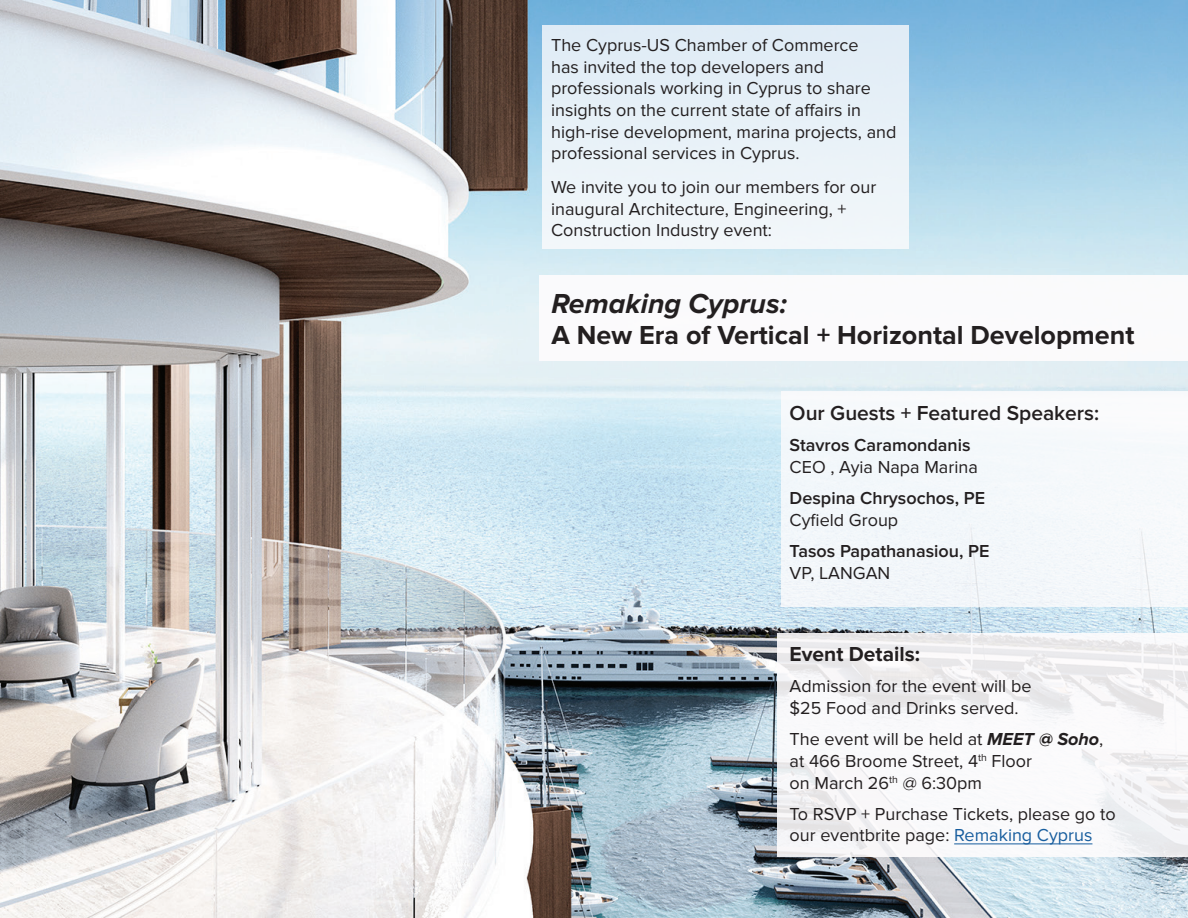
<style>
.page{position:relative;width:1188px;height:918px;background:#fff}
.page>*{position:absolute;margin:0;border:0;box-sizing:border-box;transform-origin:0 0}
.t1{font:italic 700 28.5px "Proxima Nova";color:#231f20}
.t2{font:700 27px "Proxima Nova";color:#231f20}
.t3{font:600 21px "Proxima Nova";color:#231f20}
.t4{font:700 21px "Proxima Nova";color:#231f20}
.t5{font:18px/21.6px "Proxima Nova";color:#231f20}
.t6{font:600 18px "Proxima Nova";color:#231f20}
.s1{font-weight:700;font-style:italic}
.s2{color:#175d9e}
</style>
<div class="page">
<img style="left:0;top:0;width:1188px;height:918px">
<div style="left:543px;top:25px;width:366px;height:224px;background:#e8f1f8"></div>
<div style="left:539px;top:275px;width:649px;height:86px;background:#fefcfd"></div>
<div style="left:781px;top:392px;width:407px;height:215px;background:#f4f8fb"></div>
<svg style="left:778px;top:633px;width:410px;height:224px"></svg>
<hr style="left:954px;top:844px;width:138px;height:1px;background:#175d9e">
<p class="t5" style="left:551px;top:35px;width:347px">The Cyprus-US Chamber of Commerce<br>has invited the top developers and professionals working in Cyprus to share insights on the current state of affairs in high-rise development, marina projects, and professional services in Cyprus.</p>
<p class="t5" style="left:551px;top:176px;width:327px">We invite you to join our members for our inaugural Architecture, Engineering, +<br>Construction Industry event:</p>
<h1 class="t1" style="left:551px;top:287px;width:237px">Remaking Cyprus:</h1>
<h2 class="t2" style="left:551px;top:320px;width:585px">A New Era of Vertical + Horizontal Development</h2>
<p class="t3" style="left:790px;top:401px;width:311px">Our Guests + Featured Speakers:</p>
<p class="t6" style="left:790px;top:435px;width:183px">Stavros Caramondanis</p>
<p class="t5" style="left:790px;top:456px;width:190px">CEO , Ayia Napa Marina</p>
<p class="t6" style="left:790px;top:488px;width:197px">Despina Chrysochos, PE</p>
<p class="t5" style="left:790px;top:509px;width:110px">Cyfield Group</p>
<p class="t6" style="left:790px;top:541px;width:201px">Tasos Papathanasiou, PE</p>
<p class="t5" style="left:790px;top:562px;width:102px">VP, LANGAN</p>
<p class="t4" style="left:790px;top:642px;width:132px">Event Details:</p>
<p class="t5" style="left:790px;top:676px;width:243px">Admission for the event will be $25 Food and Drinks served.</p>
<p class="t5" style="left:790px;top:729px;width:315px">The event will be held at <span class="s1">MEET @ Soho</span>, at 466 Broome Street, 4<sup>th</sup> Floor<br>on March 26<sup>th</sup> @ 6:30pm</p>
<p class="t5" style="left:790px;top:803px;width:328px">To RSVP + Purchase Tickets, please go to our eventbrite page: <span class="s2">Remaking Cyprus</span></p>
</div>
